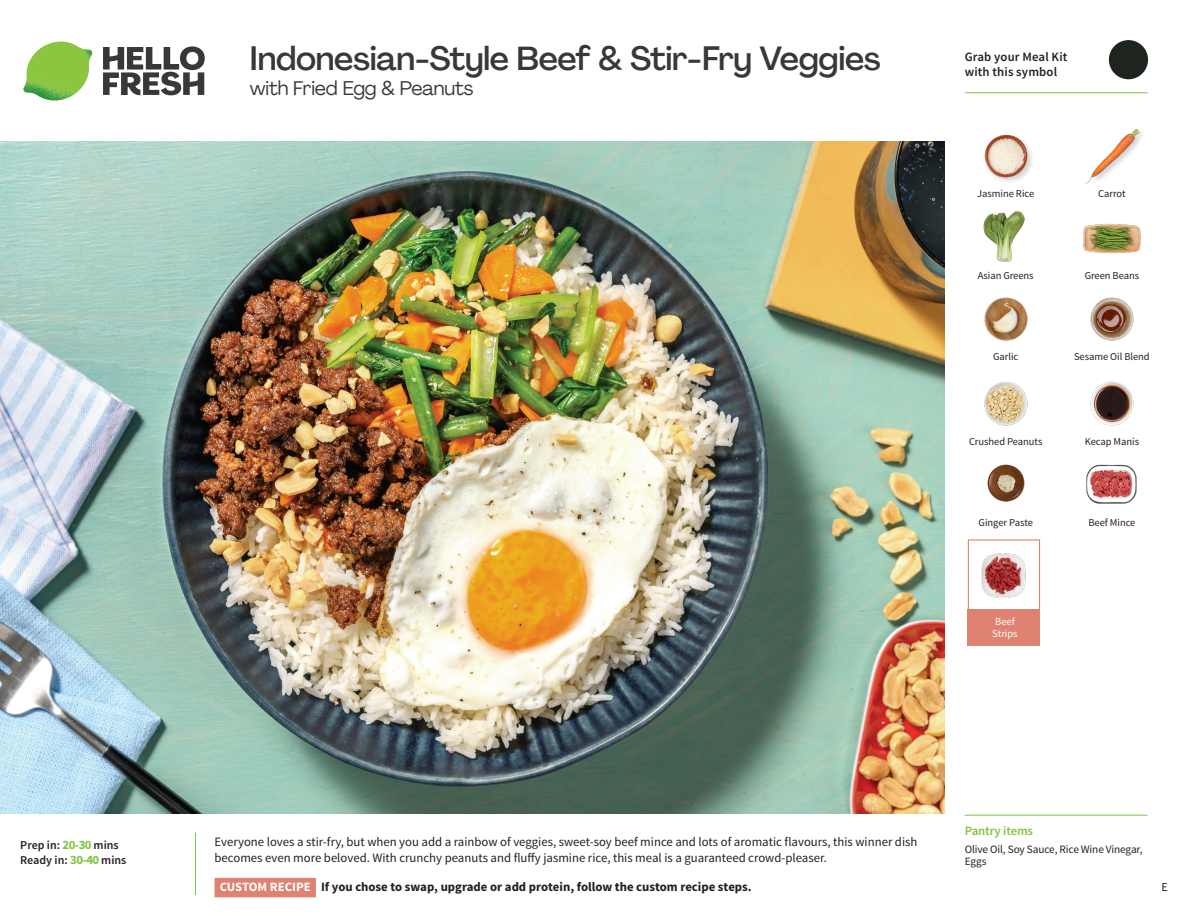
<style>
.page{position:relative;width:1188px;height:918px;background:#fff}
.page>*{position:absolute;margin:0;border:0;box-sizing:border-box;transform-origin:0 0}
._15_Titel_UK{font:500 33px "Agrandir";letter-spacing:-.01em;color:#383839}
._15_Titel_UK-2{font:19.5px "Agrandir";letter-spacing:-.01em;color:#383839}
.Step_6_Text_AU{font:12.75px/16.5px "Source Sans Pro";color:#231f20}
.Step_6_Text_AU-2{font:700 12.75px "Source Sans Pro";color:#231f20}
.t1{font:600 12.75px/15px "Source Sans Pro";letter-spacing:.01em;color:#231f20}
._04_Headers_Front{font:600 12.75px "Source Sans Pro";letter-spacing:-.01em;color:#81c340}
._04_Intro{font:600 12px "Source Sans Pro";color:#231f20}
.t2{font:12px "Source Sans Pro";color:#231f20}
._05_Pantry{font:11.25px/12px "Source Sans Pro";letter-spacing:-.01em;color:#231f20}
._18_FRONT_ingredient{font:10.5px "Source Sans Pro";letter-spacing:-.005em;color:#231f20}
._18_FRONT_ingredient-2{font:10.5px/12px "Source Sans Pro";letter-spacing:-.005em;color:#fff}
.s1{font-weight:700;font-size:12.75px;color:#81c340}
.s2{color:#fff}
</style>
<div class="page">
<svg style="left:103px;top:46px;width:102px;height:49px"></svg>
<img style="left:23px;top:42px;width:69px;height:59px">
<img style="left:0;top:142px;width:945px;height:672px">
<svg style="left:195px;top:832px;width:121px;height:66px"></svg>
<div style="left:968px;top:539px;width:72px;height:73px;border:1px solid #df8272"></div>
<div style="left:968px;top:609px;width:72px;height:37px;background:#df8272"></div>
<img style="left:981px;top:553px;width:45px;height:45px">
<img style="left:1090px;top:297px;width:44px;height:44px">
<img style="left:1090px;top:381px;width:44px;height:45px">
<img style="left:984px;top:381px;width:44px;height:45px">
<img style="left:987px;top:464px;width:38px;height:38px">
<img style="left:984px;top:297px;width:44px;height:44px">
<img style="left:983px;top:211px;width:42px;height:51px">
<img style="left:1083px;top:224px;width:58px;height:30px">
<img style="left:984px;top:134px;width:48px;height:48px">
<img style="left:1085px;top:128px;width:56px;height:56px">
<img style="left:1086px;top:464px;width:51px;height:40px">
<hr style="left:965px;top:815px;width:183px;height:1px;background:#81c340">
<svg style="left:1091px;top:40px;width:58px;height:54px"></svg>
<hr style="left:965px;top:92px;width:183px;height:1px;background:#81c340">
<p class="_04_Intro" style="left:20px;top:838px;width:100px">Prep in: <span class="s1">20-30</span> mins</p>
<p class="_04_Intro" style="left:20px;top:853px;width:108px">Ready in: <span class="s1">30-40</span> mins</p>
<p class="_15_Titel_UK" style="left:250px;top:38px;width:633px">Indonesian-Style Beef &amp; Stir-Fry Veggies</p>
<p class="_15_Titel_UK-2" style="left:250px;top:76px;width:225px">with Fried Egg &amp; Peanuts</p>
<p class="t1" style="left:965px;top:50px;width:104px">Grab your Meal Kit with this symbol</p>
<p class="_18_FRONT_ingredient" style="left:977px;top:187px;width:59px">Jasmine Rice</p>
<p class="_18_FRONT_ingredient" style="left:1098px;top:187px;width:29px">Carrot</p>
<p class="_18_FRONT_ingredient" style="left:978px;top:269px;width:57px">Asian Greens</p>
<p class="_18_FRONT_ingredient" style="left:1085px;top:269px;width:56px">Green Beans</p>
<p class="_18_FRONT_ingredient" style="left:993px;top:350px;width:27px">Garlic</p>
<p class="_18_FRONT_ingredient" style="left:1074px;top:350px;width:77px">Sesame Oil Blend</p>
<p class="_18_FRONT_ingredient" style="left:969px;top:435px;width:75px">Crushed Peanuts</p>
<p class="_18_FRONT_ingredient" style="left:1085px;top:435px;width:56px">Kecap Manis</p>
<p class="_18_FRONT_ingredient" style="left:979px;top:516px;width:56px">Ginger Paste</p>
<p class="_18_FRONT_ingredient" style="left:1088px;top:516px;width:48px">Beef Mince</p>
<p class="_18_FRONT_ingredient-2" style="left:992px;top:616px;width:27px">Beef<br>Strips</p>
<p class="Step_6_Text_AU" style="left:215px;top:833px;width:704px">Everyone loves a stir-fry, but when you add a rainbow of veggies, sweet-soy beef mince and lots of aromatic flavours, this winner dish becomes even more beloved. With crunchy peanuts and fluffy jasmine rice, this meal is a guaranteed crowd-pleaser.</p>
<p class="Step_6_Text_AU-2" style="left:220px;top:879px;width:533px"><span class="s2">CUSTOM RECIPE</span> If you chose to swap, upgrade or add protein, follow the custom recipe steps.</p>
<p class="_04_Headers_Front" style="left:965px;top:822px;width:70px">Pantry items</p>
<p class="_05_Pantry" style="left:965px;top:844px;width:179px">Olive Oil, Soy Sauce, Rice Wine Vinegar,<br>Eggs</p>
<p class="t2" style="left:1161px;top:879px;width:8px">E</p>
</div>
